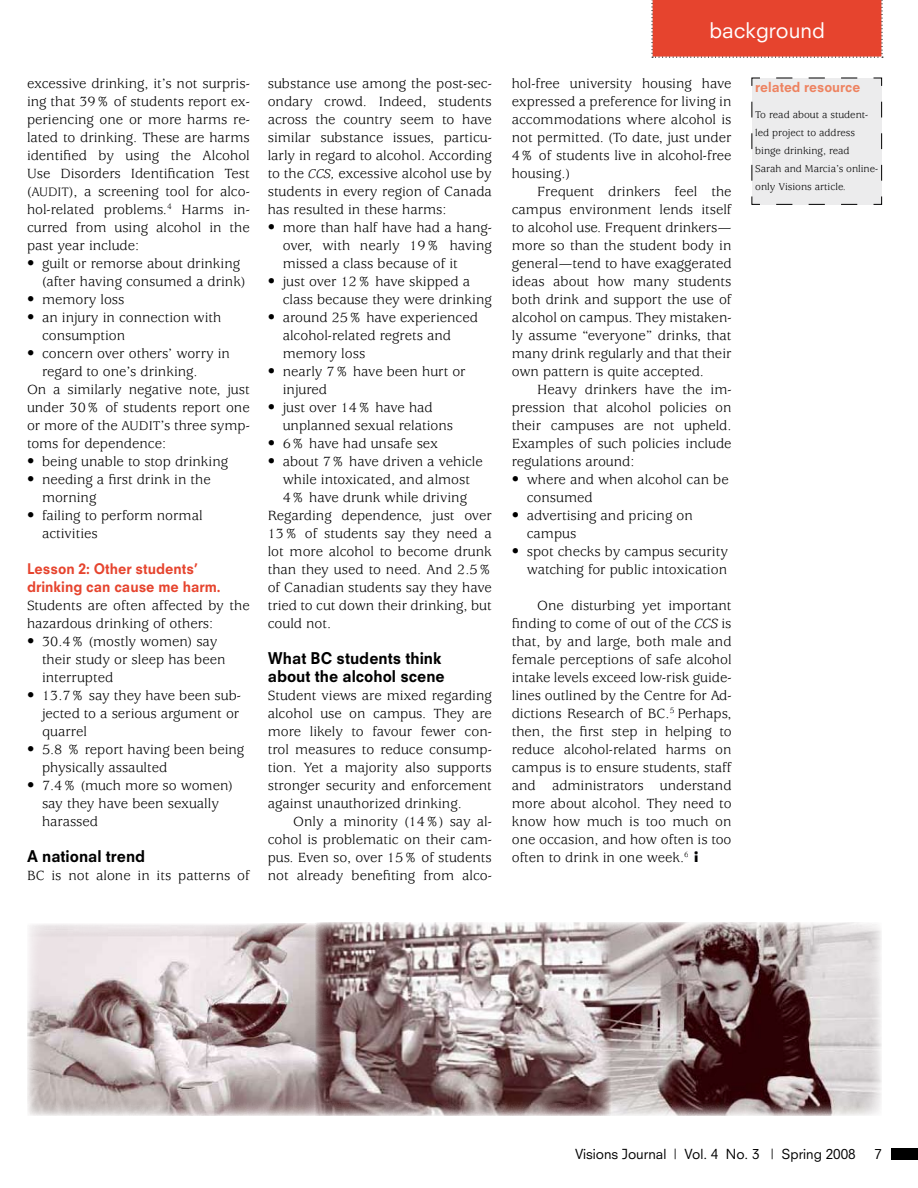
<style>
.page{position:relative;width:918px;height:1188px;background:#fff}
.page>*{position:absolute;margin:0;border:0;box-sizing:border-box;transform-origin:0 0}
.t1{font:21px "Neuzeit S";color:#fff}
.t2{font:800 15.75px/18px "Neuzeit S";color:#000;scale:.96 1}
.t3{font:14.7px/18px "Usherwood";color:#000;text-align:justify}
.t4{font:800 14.25px/18px "Neuzeit S";color:#e6442e;scale:.96 1}
.t5{font:13.5px "Neuzeit S";color:#000}
.t6{font:800 13.5px "Neuzeit S";color:#ee8361;scale:.96 1}
.t7{font:10.8px/18px "Usherwood";color:#000}
.s1{font-size:13.5px}
.s2{font-size:13.95px}
.s3{font-style:italic;font-size:13.95px}
.s4{font-style:italic}
</style>
<div class="page">
<div style="left:651px;top:0;width:232px;height:58px;background:#e6442e"></div>
<div style="left:891px;top:1148px;width:27px;height:12px;background:#000"></div>
<div style="left:751px;top:77px;width:131px;height:128px;background:#ececed"></div>
<svg style="left:694px;top:851px;width:4px;height:11px"></svg>
<img style="left:27px;top:923px;width:288px;height:193px">
<img style="left:587px;top:922px;width:295px;height:194px">
<img style="left:315px;top:923px;width:295px;height:193px">
<p class="t3" style="left:27px;top:75px;width:224px">excessive drinking, it’s not surpris&shy;ing that 39% of students report ex&shy;periencing one or more harms re&shy;lated to drinking. These are harms identified by using the Alcohol Use Disorders Identification Test (<span class="s1">AUDIT</span>), a screening tool for alco&shy;hol-related problems.<sup>4</sup> Harms in&shy;curred from using alcohol in the past year include:</p>
<p class="t3" style="left:42px;top:255px;width:200px">guilt or remorse about drinking</p>
<p class="t3" style="left:42px;top:273px;width:205px">(after having consumed a drink)</p>
<p class="t3" style="left:42px;top:291px;width:84px">memory loss</p>
<p class="t3" style="left:42px;top:309px;width:181px">an injury in connection with</p>
<p class="t3" style="left:42px;top:327px;width:85px">consumption</p>
<p class="t3" style="left:42px;top:345px;width:190px">concern over others’ worry in</p>
<p class="t3" style="left:42px;top:363px;width:157px">regard to one’s drinking.</p>
<p class="t3" style="left:27px;top:381px;width:224px">On a similarly negative note, just</p>
<p class="t3" style="left:27px;top:399px;width:224px">under 30% of students report one</p>
<p class="t3" style="left:27px;top:417px;width:224px">or more of the <span class="s2">AUDIT</span>’s three symp-</p>
<p class="t3" style="left:27px;top:435px;width:141px">toms for dependence:</p>
<p class="t3" style="left:42px;top:453px;width:188px">being unable to stop drinking</p>
<p class="t3" style="left:42px;top:471px;width:170px">needing a first drink in the</p>
<p class="t3" style="left:42px;top:489px;width:56px">morning</p>
<p class="t3" style="left:42px;top:507px;width:162px">failing to perform normal</p>
<p class="t3" style="left:42px;top:525px;width:57px">activities</p>
<p class="t4" style="left:27px;top:559px;width:203px">Lesson 2: Other students’ drinking can cause me harm.</p>
<p class="t3" style="left:27px;top:597px;width:224px">Students are often affected by the</p>
<p class="t3" style="left:27px;top:615px;width:188px">hazardous drinking of others:</p>
<p class="t3" style="left:42px;top:633px;width:177px">30.4% (mostly women) say</p>
<p class="t3" style="left:42px;top:651px;width:185px">their study or sleep has been</p>
<p class="t3" style="left:42px;top:669px;width:73px">interrupted</p>
<p class="t3" style="left:42px;top:687px;width:201px">13.7% say they have been sub-</p>
<p class="t3" style="left:42px;top:705px;width:199px">jected to a serious argument or</p>
<p class="t3" style="left:42px;top:723px;width:46px">quarrel</p>
<p class="t3" style="left:42px;top:741px;width:204px">5.8 % report having been being</p>
<p class="t3" style="left:42px;top:759px;width:127px">physically assaulted</p>
<p class="t3" style="left:42px;top:777px;width:192px">7.4% (much more so women)</p>
<p class="t3" style="left:42px;top:795px;width:178px">say they have been sexually</p>
<p class="t3" style="left:42px;top:813px;width:58px">harassed</p>
<p class="t2" style="left:27px;top:847px;width:125px">A national trend</p>
<p class="t3" style="left:27px;top:867px;width:224px">BC is not alone in its patterns of</p>
<p class="t3" style="left:27px;top:255px;width:9px">•</p>
<p class="t3" style="left:27px;top:291px;width:9px">• •</p>
<p class="t3" style="left:27px;top:345px;width:9px">•</p>
<p class="t3" style="left:27px;top:453px;width:9px">• •</p>
<p class="t3" style="left:27px;top:507px;width:9px">•</p>
<p class="t3" style="left:27px;top:633px;width:9px">•</p>
<p class="t3" style="left:27px;top:687px;width:9px">•</p>
<p class="t3" style="left:27px;top:741px;width:9px">•</p>
<p class="t3" style="left:27px;top:777px;width:9px">•</p>
<p class="t3" style="left:268px;top:75px;width:226px">substance use among the post-sec&shy;ondary crowd. Indeed, students across the country seem to have similar substance issues, particu&shy;larly in regard to alcohol. According to the <span class="s3">CCS</span><span class="s4">,</span> excessive alcohol use by students in every region of Canada has resulted in these harms:</p>
<p class="t3" style="left:283px;top:219px;width:211px">more than half have had a hang-</p>
<p class="t3" style="left:283px;top:237px;width:211px">over, with nearly 19% having</p>
<p class="t3" style="left:283px;top:255px;width:177px">missed a class because of it</p>
<p class="t3" style="left:283px;top:273px;width:189px">just over 12% have skipped a</p>
<p class="t3" style="left:283px;top:291px;width:211px">class because they were drinking</p>
<p class="t3" style="left:283px;top:309px;width:197px">around 25% have experienced</p>
<p class="t3" style="left:283px;top:327px;width:170px">alcohol-related regrets and</p>
<p class="t3" style="left:283px;top:345px;width:84px">memory loss</p>
<p class="t3" style="left:283px;top:363px;width:184px">nearly 7% have been hurt or</p>
<p class="t3" style="left:283px;top:381px;width:46px">injured</p>
<p class="t3" style="left:283px;top:399px;width:152px">just over 14% have had</p>
<p class="t3" style="left:283px;top:417px;width:172px">unplanned sexual relations</p>
<p class="t3" style="left:283px;top:435px;width:157px">6% have had unsafe sex</p>
<p class="t3" style="left:283px;top:453px;width:202px">about 7% have driven a vehicle</p>
<p class="t3" style="left:283px;top:471px;width:189px">while intoxicated, and almost</p>
<p class="t3" style="left:283px;top:489px;width:186px">4% have drunk while driving</p>
<p class="t3" style="left:268px;top:507px;width:226px">Regarding dependence, just over</p>
<p class="t3" style="left:268px;top:525px;width:226px">13% of students say they need a</p>
<p class="t3" style="left:268px;top:543px;width:226px">lot more alcohol to become drunk</p>
<p class="t3" style="left:268px;top:561px;width:226px">than they used to need. And 2.5%</p>
<p class="t3" style="left:268px;top:579px;width:226px">of Canadian students say they have</p>
<p class="t3" style="left:268px;top:597px;width:226px">tried to cut down their drinking, but</p>
<p class="t3" style="left:268px;top:615px;width:65px">could not.</p>
<p class="t2" style="left:268px;top:649px;width:186px">What BC students think about the alcohol scene</p>
<p class="t3" style="left:268px;top:687px;width:226px">Student views are mixed regarding alcohol use on campus. They are more likely to favour fewer con&shy;trol measures to reduce consump&shy;tion. Yet a majority also supports stronger security and enforcement against unauthorized drinking.</p>
<p class="t3" style="left:268px;top:813px;width:226px;text-indent:26px">Only a minority (14%) say al&shy;cohol is problematic on their cam&shy;pus. Even so, over 15% of students not already benefiting from alco-</p>
<p class="t3" style="left:268px;top:219px;width:9px">•</p>
<p class="t3" style="left:268px;top:273px;width:9px">•</p>
<p class="t3" style="left:268px;top:309px;width:9px">•</p>
<p class="t3" style="left:268px;top:363px;width:9px">•</p>
<p class="t3" style="left:268px;top:399px;width:9px">•</p>
<p class="t3" style="left:268px;top:435px;width:9px">• •</p>
<h1 class="t1" style="left:709px;top:18px;width:117px">background</h1>
<p class="t6" style="left:755px;top:79px;width:111px">related resource</p>
<p class="t7" style="left:755px;top:106px;width:125px">To read about a student&shy;led project to address binge drinking, read<br>Sarah and Marcia’s online&shy;only Visions article.</p>
<p class="t3" style="left:512px;top:75px;width:221px">hol-free university housing have expressed a preference for living in accommodations where alcohol is not permitted. (To date, just under 4% of students live in alcohol-free housing.)</p>
<p class="t3" style="left:512px;top:183px;width:221px;text-indent:26px">Frequent drinkers feel the campus environment lends itself to alcohol use. Frequent drinkers— more so than the student body in general—tend to have exaggerated ideas about how many students both drink and support the use of alcohol on campus. They mistaken&shy;ly assume “everyone” drinks, that many drink regularly and that their own pattern is quite accepted.</p>
<p class="t3" style="left:512px;top:381px;width:221px;text-indent:26px">Heavy drinkers have the im&shy;pression that alcohol policies on their campuses are not upheld.<br>Examples of such policies include regulations around:</p>
<p class="t3" style="left:527px;top:471px;width:204px;text-align:left">where and when alcohol can be consumed<br>advertising and pricing on campus<br>spot checks by campus security watching for public intoxication</p>
<p class="t3" style="left:512px;top:597px;width:221px;text-indent:26px">One disturbing yet important finding to come of out of the <span class="s4">CCS</span> is that, by and large, both male and female perceptions of safe alcohol intake levels exceed low-risk guide&shy;lines outlined by the Centre for Ad&shy;dictions Research of BC.<sup>5</sup> Perhaps, then, the first step in helping to reduce alcohol-related harms on campus is to ensure students, staff and administrators understand more about alcohol. They need to know how much is too much on one occasion, and how often is too often to drink in one week.<sup>6</sup></p>
<p class="t3" style="left:512px;top:471px;width:9px">•</p>
<p class="t3" style="left:512px;top:507px;width:9px">•</p>
<p class="t3" style="left:512px;top:543px;width:9px">•</p>
<p class="t5" style="left:575px;top:1146px;width:282px">Visions Journal | Vol. 4 No. 3 | Spring 2008</p>
</div>
